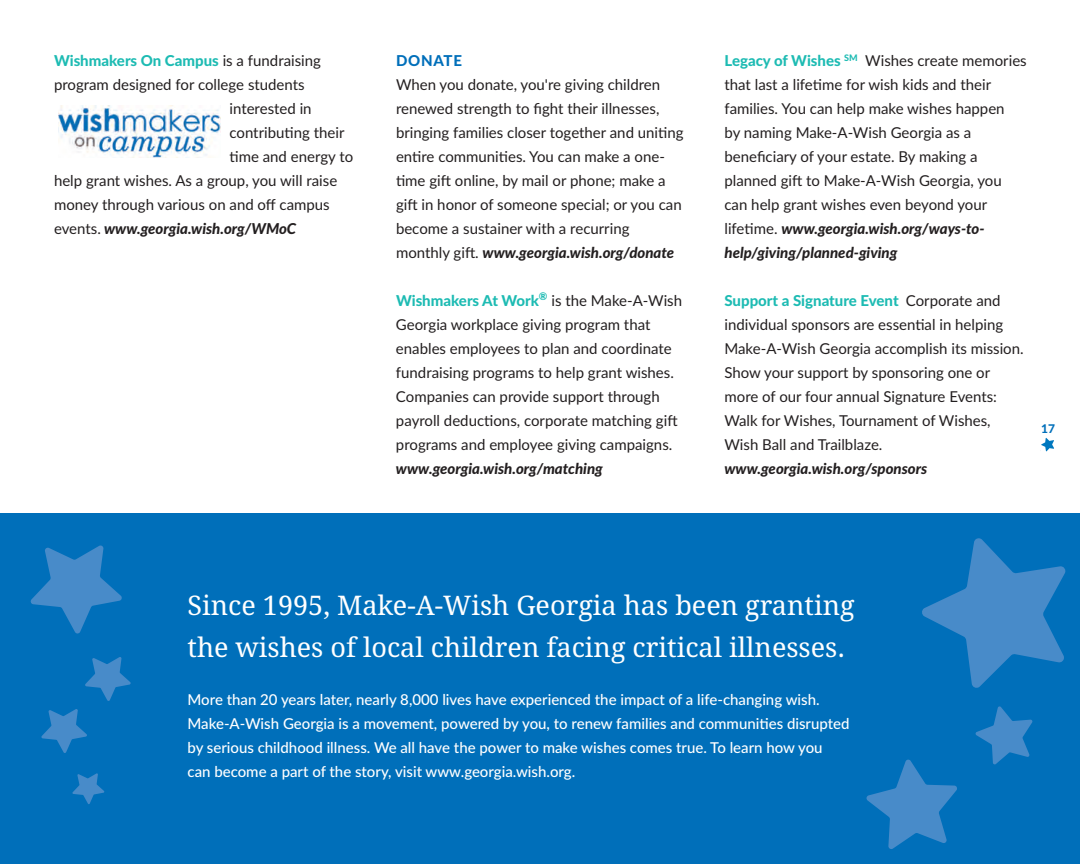
<style>
.page{position:relative;width:1080px;height:864px;background:#fff}
.page>*{position:absolute;margin:0;border:0;box-sizing:border-box;transform-origin:0 0}
.t1{font:27px/42px "Droid Serif";color:#fff}
.t2{font:15px/24px "Lato";color:#231f20}
.t3{font:500 15px/24px "Lato";color:#fff}
.t4{font:italic 800 15px "Lato";color:#231f20}
.t5{font:800 15px "Lato";color:#1dbbb3}
.t6{font:800 15px "Lato";letter-spacing:.05em;color:#006fba}
.t7{font:800 12px "Lato";color:#006fba}
.s1{font-weight:400;color:#231f20}
.s2{font-weight:400;font-style:normal}
.s3{font-weight:800;font-style:italic}
.s4{font-weight:800;color:#1dbbb3}
</style>
<div class="page">
<svg style="left:1041px;top:437px;width:13px;height:15px"></svg>
<img style="left:59px;top:106px;width:161px;height:52px">
<div style="left:0;top:513px;width:1080px;height:351px;background:#006fba"></div>
<svg style="left:866px;top:538px;width:200px;height:311px"></svg>
<svg style="left:30px;top:545px;width:92px;height:89px"></svg>
<svg style="left:41px;top:657px;width:90px;height:147px"></svg>
<p class="t5" style="left:54px;top:52px;width:269px">Wishmakers On campus <span class="s1">is a fundraising</span></p>
<p class="t2" style="left:54px;top:73px;width:252px">program designed for college students</p>
<p class="t2" style="left:230px;top:97px;width:84px">interested in</p>
<p class="t2" style="left:230px;top:121px;width:116px">contributing their</p>
<p class="t2" style="left:230px;top:145px;width:125px">time and energy to</p>
<p class="t2" style="left:54px;top:169px;width:285px">help grant wishes. As a group, you will raise</p>
<p class="t2" style="left:54px;top:193px;width:277px">money through various on and off campus</p>
<p class="t4" style="left:54px;top:220px;width:244px"><span class="s2">events.</span> www.georgia.wish.org/WMoC</p>
<p class="t6" style="left:396px;top:52px;width:68px">dONATE</p>
<p class="t2" style="left:396px;top:73px;width:289px">When you donate, you're giving children renewed strength to fight their illnesses, bringing families closer together and uniting entire communities. You can make a one&shy;time gift online, by mail or phone; make a gift in honor of someone special; or you can become a sustainer with a recurring monthly gift. <span class="s3">www.georgia.wish.org/donate</span></p>
<p class="t2" style="left:396px;top:289px;width:288px"><span class="s4">Wishmakers At Work</span><sup>®</sup> is the Make-A-Wish Georgia workplace giving program that enables employees to plan and coordinate fundraising programs to help grant wishes.<br>Companies can provide support through payroll deductions, corporate matching gift programs and employee giving campaigns.</p>
<p class="t4" style="left:396px;top:460px;width:208px">www.georgia.wish.org/matching</p>
<p class="t2" style="left:724px;top:49px;width:304px"><span class="s4">Legacy of Wishes</span> <sup>sM</sup> Wishes create memories that last a lifetime for wish kids and their families. You can help make wishes happen<br>by naming Make-A-Wish Georgia as a beneficiary of your estate. By making a planned gift to Make-A-Wish Georgia, you can help grant wishes even beyond your lifetime. <span class="s3">www.georgia.wish.org/ways-to&shy;help/giving/planned-giving</span></p>
<p class="t2" style="left:724px;top:289px;width:301px"><span class="s4">support a signature Event</span> Corporate and individual sponsors are essential in helping Make-A-Wish Georgia accomplish its mission.<br>Show your support by sponsoring one or more of our four annual Signature Events:<br>Walk for Wishes, Tournament of Wishes, Wish Ball and Trailblaze.</p>
<p class="t4" style="left:724px;top:460px;width:204px">www.georgia.wish.org/sponsors</p>
<p class="t7" style="left:1041px;top:422px;width:15px">17</p>
<h1 class="t1" style="left:188px;top:585px;width:669px">Since 1995, Make-A-Wish Georgia has been granting the wishes of local children facing critical illnesses.</h1>
<p class="t3" style="left:188px;top:688px;width:664px">More than 20 years later, nearly 8,000 lives have experienced the impact of a life-changing wish.<br>Make-A-Wish Georgia is a movement, powered by you, to renew families and communities disrupted by serious childhood illness. We all have the power to make wishes comes true. To learn how you<br>can become a part of the story, visit www.georgia.wish.org.</p>
</div>
